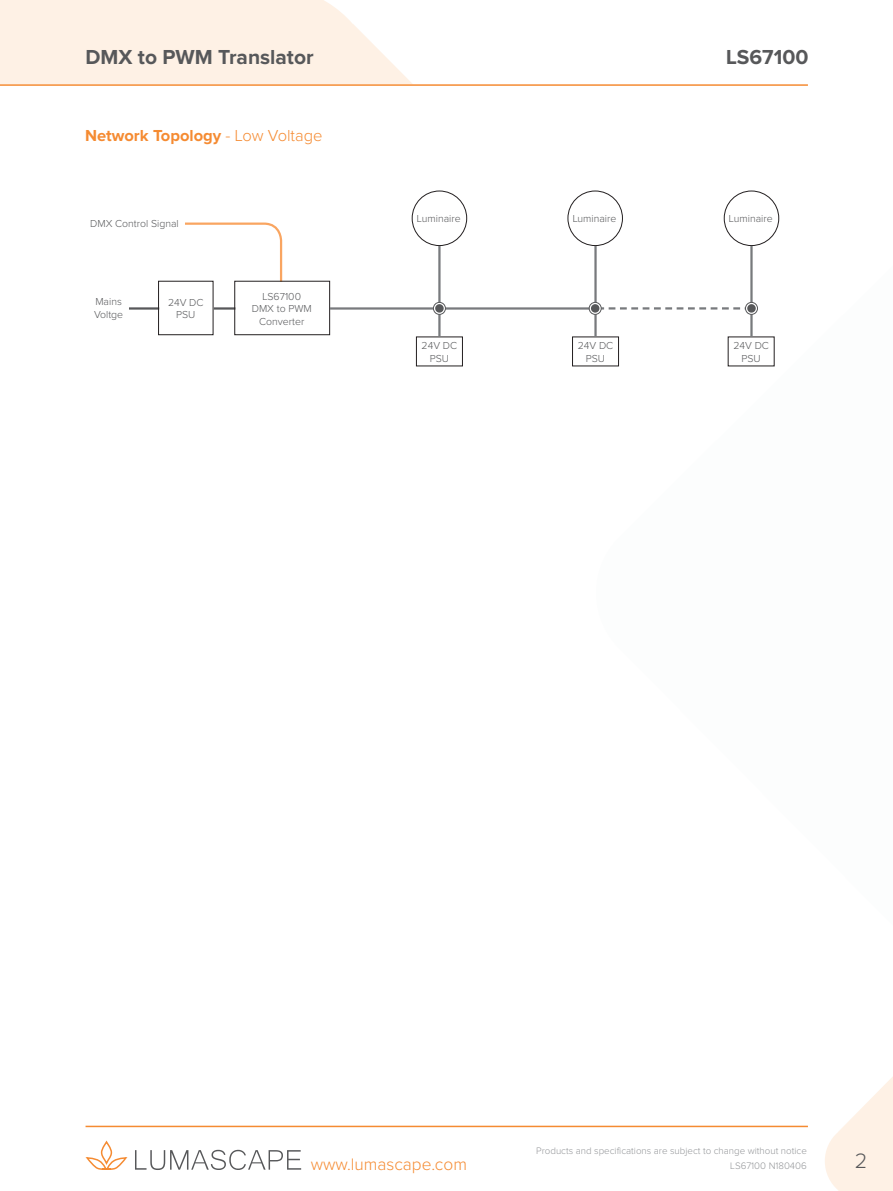
<style>
.page{position:relative;width:893px;height:1191px;background:#fff}
.page>*{position:absolute;margin:0;border:0;box-sizing:border-box;transform-origin:0 0}
.t1{font:300 21.6px "Proxima Nova";color:#57585a}
.t2{font:700 21px "Proxima Nova";color:#57585a}
.t3{font:300 17.25px "Proxima Nova";color:#f58b32}
.t4{font:700 16.5px "Proxima Nova";color:#f58b32}
.t5{font:300 10.5px/12.6px "Proxima Nova";color:#57585a;text-align:center}
.t6{font:300 9.75px "Proxima Nova";color:#939598}
.s1{font-weight:300}
</style>
<div class="page">
<svg style="left:0;top:0;width:412px;height:84px;background:#fef2e7"></svg>
<hr style="left:0;top:84px;width:808px;height:2px;background:#f58b32">
<hr style="left:86px;top:1125px;width:722px;height:2px;background:#f58b32">
<svg style="left:825px;top:1077px;width:68px;height:114px"></svg>
<svg style="left:85px;top:1140px;width:43px;height:30px"></svg>
<svg style="left:135px;top:1149px;width:166px;height:21px"></svg>
<hr style="left:129px;top:307px;width:30px;height:3px;background:#57585a">
<hr style="left:214px;top:307px;width:21px;height:3px;background:#57585a">
<svg style="left:183px;top:222px;width:100px;height:62px"></svg>
<div style="left:158px;top:281px;width:55px;height:54px;border:1px solid #231f20"></div>
<div style="left:416px;top:336px;width:47px;height:30px;border:1px solid #231f20"></div>
<div style="left:572px;top:336px;width:47px;height:30px;border:1px solid #231f20"></div>
<div style="left:412px;top:191px;width:55px;height:55px;border:1px solid #231f20;border-radius:50%"></div>
<div style="left:568px;top:191px;width:55px;height:55px;border:1px solid #231f20;border-radius:50%"></div>
<div style="left:724px;top:191px;width:55px;height:55px;border:1px solid #231f20;border-radius:50%"></div>
<div style="left:234px;top:281px;width:96px;height:54px;border:1px solid #231f20"></div>
<hr style="left:330px;top:307px;width:264px;height:3px;background:#787a7d">
<hr style="left:438px;top:246px;width:3px;height:90px;background:#787a7d">
<hr style="left:594px;top:246px;width:3px;height:90px;background:#787a7d">
<hr style="left:750px;top:246px;width:3px;height:90px;background:#787a7d">
<svg style="left:602px;top:307px;width:143px;height:2px"></svg>
<div style="left:433px;top:302px;width:13px;height:13px;border:1px solid #57585a;border-radius:50%"></div>
<div style="left:435px;top:304px;width:9px;height:9px;background:#57585a;border-radius:50%"></div>
<svg style="left:589px;top:302px;width:12px;height:12px"></svg>
<div style="left:589px;top:302px;width:13px;height:13px;border:1px solid #57585a;border-radius:50%"></div>
<div style="left:591px;top:304px;width:8px;height:9px;background:#57585a;border-radius:50%"></div>
<div style="left:745px;top:302px;width:13px;height:13px;border:1px solid #57585a;border-radius:50%"></div>
<div style="left:747px;top:304px;width:9px;height:9px;background:#57585a;border-radius:50%"></div>
<h2 class="t2" style="left:85px;top:47px;width:230px">DMX to PWM Translator</h2>
<h2 class="t2" style="left:726px;top:47px;width:84px">LS67100</h2>
<h3 class="t4" style="left:85px;top:127px;width:239px">Network Topology <span class="s1">- Low Voltage</span></h3>
<p class="t5" style="left:90px;top:217px;width:90px">DMX Control Signal</p>
<p class="t5" style="left:94px;top:296px;width:31px;text-align:left">Mains<br>Voltge</p>
<p class="t5" style="left:168px;top:296px;width:37px">24V DC<br>PSU</p>
<p class="t5" style="left:252px;top:290px;width:62px">LS67100<br>DMX to PWM<br>Converter</p>
<p class="t5" style="left:417px;top:213px;width:45px">Luminaire</p>
<p class="t5" style="left:573px;top:213px;width:45px">Luminaire</p>
<p class="t5" style="left:729px;top:213px;width:45px">Luminaire</p>
<p class="t5" style="left:422px;top:340px;width:37px">24V DC<br>PSU</p>
<p class="t5" style="left:578px;top:340px;width:37px">24V DC<br>PSU</p>
<p class="t5" style="left:733px;top:340px;width:37px">24V DC<br>PSU</p>
<p class="t6" style="left:536px;top:1145px;width:272px">Products and specifications are subject to change without notice</p>
<h3 class="t3" style="left:311px;top:1156px;width:158px">www.lumascape.com</h3>
<h1 class="t1" style="left:855px;top:1151px;width:14px">2</h1>
<p class="t6" style="left:730px;top:1161px;width:78px">LS67100 N180406</p>
</div>
